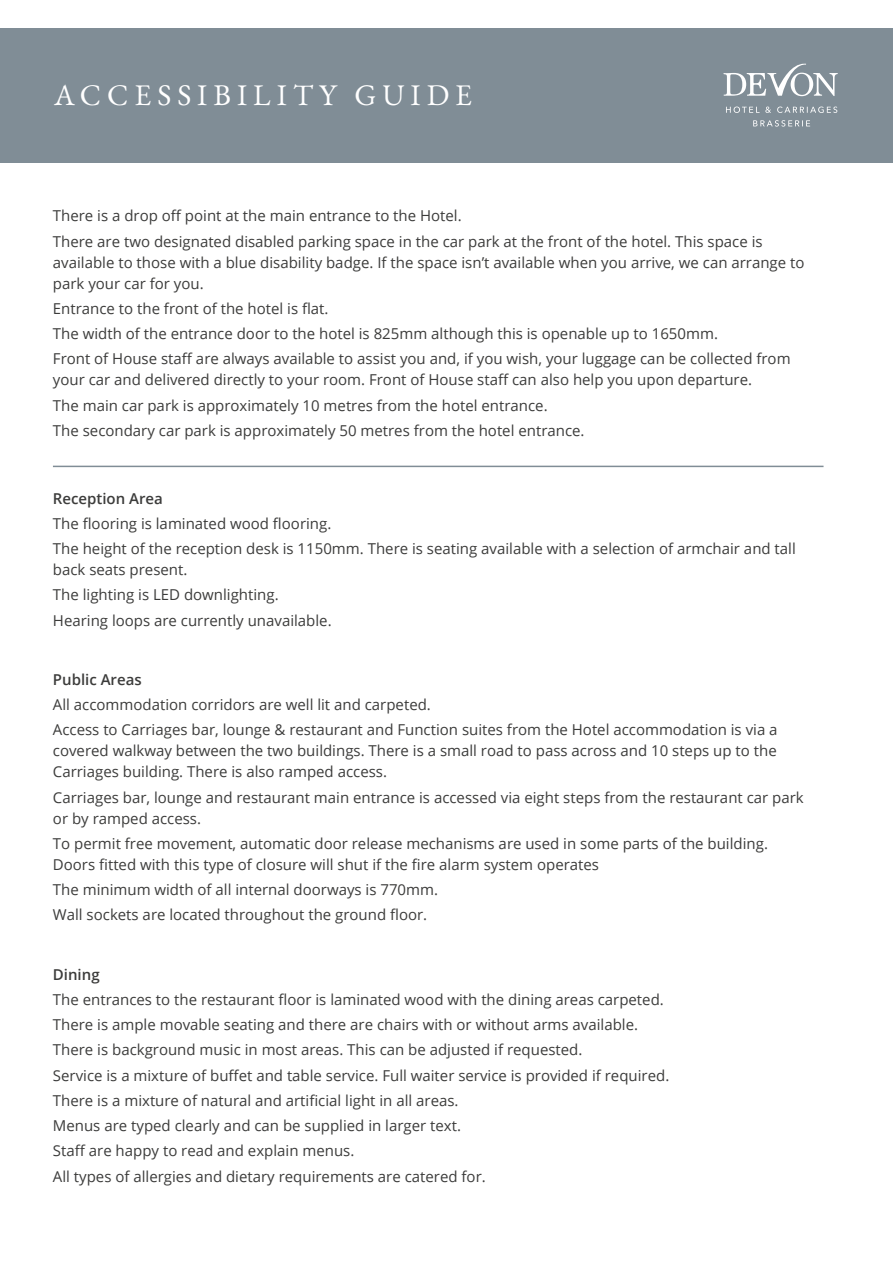
<style>
.page{position:relative;width:893px;height:1263px;background:#fff}
.page>*{position:absolute;margin:0;border:0;box-sizing:border-box;transform-origin:0 0}
.t1{font:30px "EB Garamond";letter-spacing:.2em;color:#fff}
.t2{font:15px/25.2px "Open Sans";color:#3c3c3b}
.t3{font:600 15px "Open Sans";color:#3c3c3b}
</style>
<div class="page">
<div style="left:0;top:28px;width:893px;height:134px;background:#808d96"></div>
<svg style="left:724px;top:63px;width:114px;height:33px"></svg>
<svg style="left:753px;top:120px;width:57px;height:7px"></svg>
<svg style="left:726px;top:107px;width:111px;height:6px"></svg>
<hr style="left:53px;top:466px;width:770px;height:1px;background:#808d96">
<h1 class="t1" style="left:54px;top:75px;width:420px">ACCESSIBILITY GUIDE</h1>
<p class="t2" style="left:53px;top:203px;width:711px">There is a drop off point at the main entrance to the Hotel.<br>There are two designated disabled parking space in the car park at the front of the hotel. This space is</p>
<p class="t2" style="left:53px;top:251px;width:753px;line-height:21px">available to those with a blue disability badge. If the space isn’t available when you arrive, we can arrange to park your car for you.</p>
<p class="t2" style="left:53px;top:295px;width:739px">Entrance to the front of the hotel is flat.<br>The width of the entrance door to the hotel is 825mm although this is openable up to 1650mm.<br>Front of House staff are always available to assist you and, if you wish, your luggage can be collected from</p>
<p class="t2" style="left:53px;top:367px;width:701px">your car and delivered directly to your room. Front of House staff can also help you upon departure.<br>The main car park is approximately 10 metres from the hotel entrance.<br>The secondary car park is approximately 50 metres from the hotel entrance.</p>
<p class="t3" style="left:53px;top:488px;width:112px">Reception Area</p>
<p class="t2" style="left:53px;top:510px;width:744px">The flooring is laminated wood flooring.<br>The height of the reception desk is 1150mm. There is seating available with a selection of armchair and tall</p>
<p class="t2" style="left:53px;top:557px;width:280px">back seats present.<br>The lighting is LED downlighting.<br>Hearing loops are currently unavailable.</p>
<p class="t3" style="left:53px;top:669px;width:90px">Public Areas</p>
<p class="t2" style="left:53px;top:692px;width:726px">All accommodation corridors are well lit and carpeted.<br>Access to Carriages bar, lounge &amp; restaurant and Function suites from the Hotel accommodation is via a</p>
<p class="t2" style="left:53px;top:740px;width:725px;line-height:21px">covered walkway between the two buildings. There is a small road to pass across and 10 steps up to the<br>Carriages building. There is also ramped access.</p>
<p class="t2" style="left:53px;top:786px;width:752px;line-height:21px">Carriages bar, lounge and restaurant main entrance is accessed via eight steps from the restaurant car park or by ramped access.</p>
<p class="t2" style="left:53px;top:832px;width:716px;line-height:21px">To permit free movement, automatic door release mechanisms are used in some parts of the building.<br>Doors fitted with this type of closure will shut if the fire alarm system operates</p>
<p class="t2" style="left:53px;top:877px;width:387px">The minimum width of all internal doorways is 770mm.<br>Wall sockets are located throughout the ground floor.</p>
<p class="t3" style="left:53px;top:964px;width:48px">Dining</p>
<p class="t2" style="left:53px;top:986px;width:618px">The entrances to the restaurant floor is laminated wood with the dining areas carpeted.<br>There is ample movable seating and there are chairs with or without arms available.<br>There is background music in most areas. This can be adjusted if requested.<br>Service is a mixture of buffet and table service. Full waiter service is provided if required.<br>There is a mixture of natural and artificial light in all areas.<br>Menus are typed clearly and can be supplied in larger text.<br>Staff are happy to read and explain menus.<br>All types of allergies and dietary requirements are catered for.</p>
</div>
